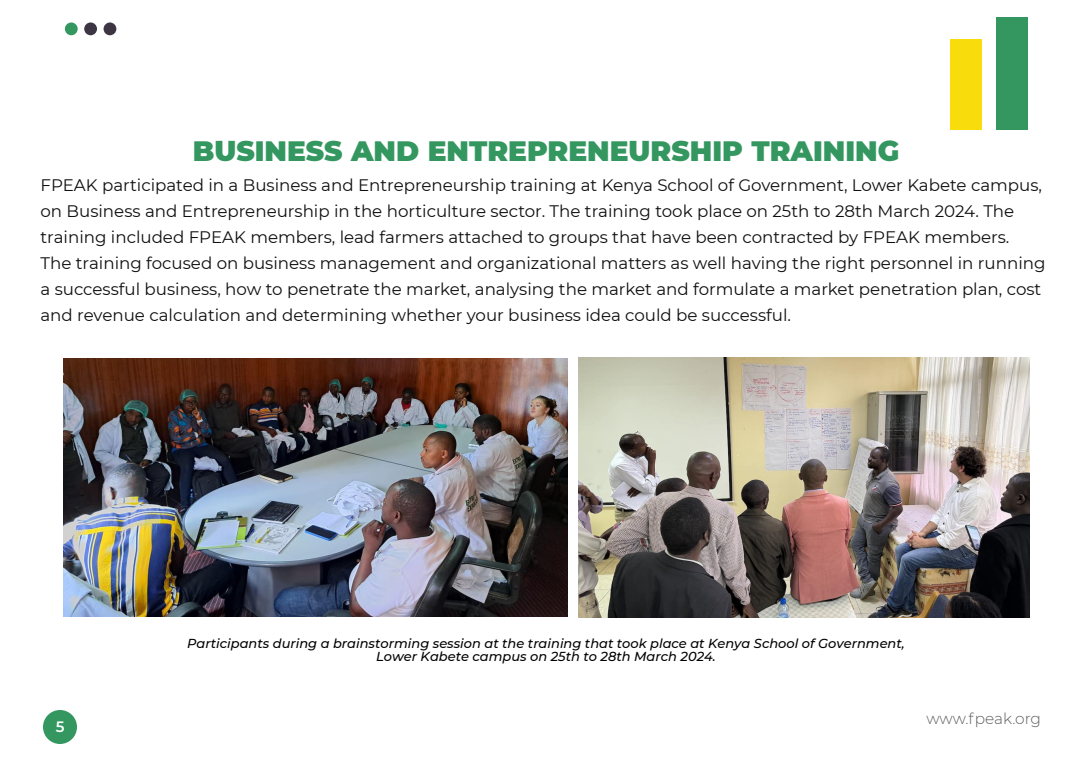
<style>
.page{position:relative;width:1092px;height:768px;background:#fff}
.page>*{position:absolute;margin:0;border:0;box-sizing:border-box;transform-origin:0 0}
.t1{font:900 28px "Montserrat";color:#349760}
.t2{font:16.7px/26px "Montserrat";color:#0f0f0f}
.t3{font:300 15.4px "Montserrat";color:#5d5e5e}
.t4{font:600 15px "Montserrat";color:#fff}
.t5{font:italic 500 13px/13px "Montserrat";color:#000;text-align:center}
</style>
<div class="page">
<div style="left:997px;top:17px;width:31px;height:112px;background:#349760"></div>
<div style="left:951px;top:39px;width:31px;height:90px;background:#f9dc0b"></div>
<div style="left:65px;top:22px;width:13px;height:13px;background:#349760;border-radius:50%"></div>
<div style="left:84px;top:22px;width:13px;height:13px;background:#3d3544;border-radius:50%"></div>
<div style="left:104px;top:22px;width:12px;height:13px;background:#3d3544;border-radius:50%"></div>
<div style="left:43px;top:710px;width:34px;height:34px;background:#349760;border-radius:50%"></div>
<img style="left:63px;top:358px;width:505px;height:259px">
<img style="left:578px;top:357px;width:452px;height:261px">
<h1 class="t1" style="left:193px;top:130px;width:708px">BUSINESS AND ENTREPRENEURSHIP TRAINING</h1>
<p class="t2" style="left:40px;top:172px;width:1007px">FPEAK participated in a Business and Entrepreneurship training at Kenya School of Government, Lower Kabete campus, on Business and Entrepreneurship in the horticulture sector. The training took place on 25th to 28th March 2024. The training included FPEAK members, lead farmers attached to groups that have been contracted by FPEAK members.<br>The training focused on business management and organizational matters as well having the right personnel in running a successful business, how to penetrate the market, analysing the market and formulate a market penetration plan, cost and revenue calculation and determining whether your business idea could be successful.</p>
<p class="t4" style="left:56px;top:716px;width:10px">5</p>
<p class="t5" style="left:187px;top:636px;width:719px">Participants during a brainstorming session at the training that took place at Kenya School of Government,<br>Lower Kabete campus on 25th to 28th March 2024.</p>
<p class="t3" style="left:926px;top:708px;width:116px">www.fpeak.org</p>
</div>
